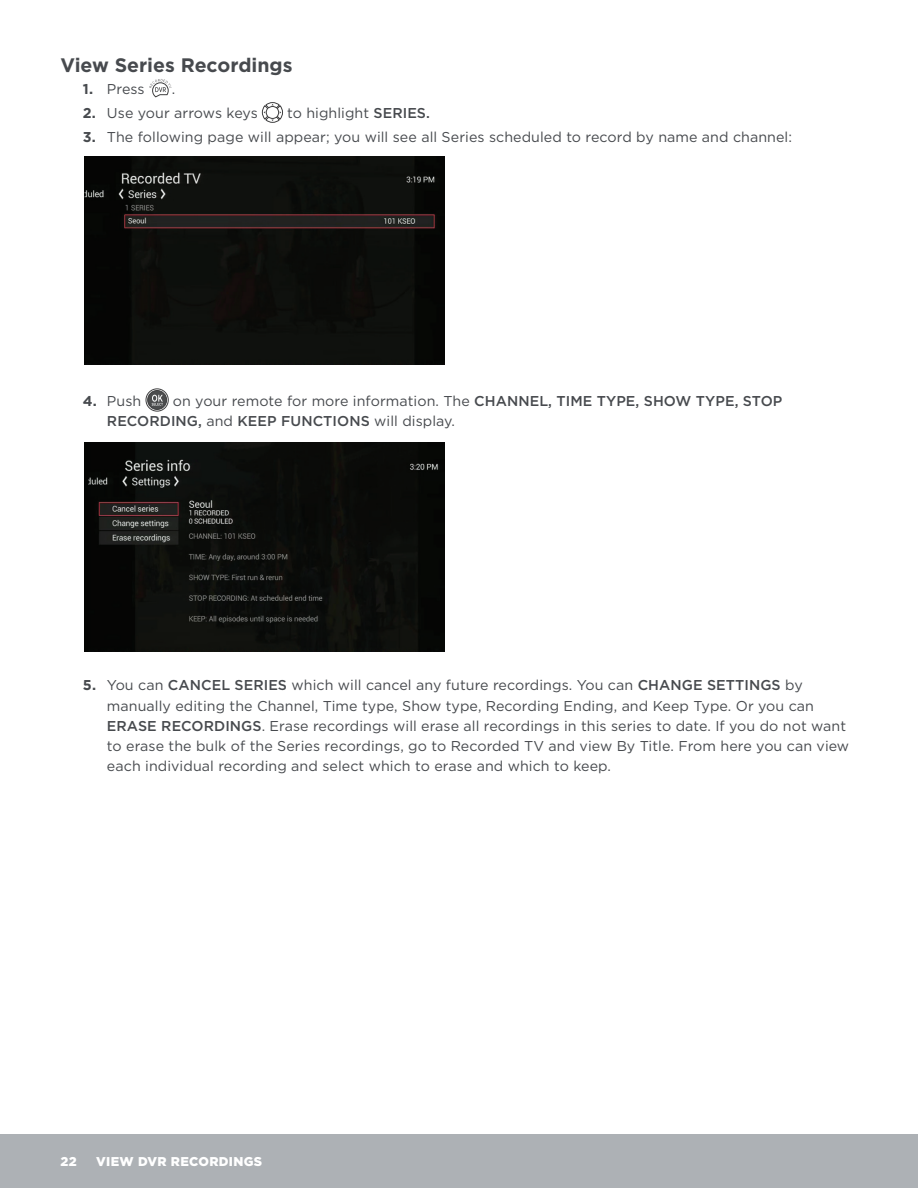
<style>
.page{position:relative;width:918px;height:1188px;background:#fff}
.page>*{position:absolute;margin:0;border:0;box-sizing:border-box;transform-origin:0 0}
.t1{font:700 19.5px "Gotham";color:#474a4e}
.t2{font:14.25px/20.2px "Gotham";letter-spacing:.005em;color:#474a4e}
.t3{font:500 14.25px/20.2px "Gotham";letter-spacing:.005em;color:#474a4e}
.t4{font:900 12.75px "Gotham";letter-spacing:.025em;color:#fff}
.s1{font-weight:700}
.s2{font-weight:500}
.s3{font-weight:400}
</style>
<div class="page">
<div style="left:0;top:1135px;width:918px;height:53px;background:#adb1b5"></div>
<svg style="left:149px;top:79px;width:23px;height:18px"></svg>
<svg style="left:262px;top:102px;width:21px;height:21px"></svg>
<svg style="left:146px;top:389px;width:22px;height:22px"></svg>
<div style="left:146px;top:389px;width:22px;height:22px;border:1px solid #3e3e3f;border-radius:50%"></div>
<div style="left:148px;top:391px;width:19px;height:18px;background:#4b4c4d;border-radius:50%"></div>
<div style="left:148px;top:390px;width:19px;height:20px;border:1px solid #3e3e3f;border-radius:50%"></div>
<svg style="left:152px;top:395px;width:11px;height:11px"></svg>
<img style="left:85px;top:156px;width:360px;height:208px">
<img style="left:85px;top:442px;width:360px;height:209px">
<h1 class="t1" style="left:60px;top:53px;width:234px">View Series Recordings</h1>
<p class="t2" style="left:83px;top:79px;width:63px"><span class="s1">1.</span> Press</p>
<p class="t2" style="left:172px;top:79px;width:5px">.</p>
<p class="t2" style="left:83px;top:103px;width:176px"><span class="s1">2.</span> Use your arrows keys</p>
<p class="t2" style="left:287px;top:103px;width:144px">to highlight <span class="s2">SERIES.</span></p>
<p class="t2" style="left:83px;top:127px;width:711px"><span class="s1">3.</span> The following page will appear; you will see all Series scheduled to record by name and channel:</p>
<p class="t3" style="left:107px;top:391px;width:677px;text-indent:66px"><span class="s3">on your remote for more information. The</span> CHANNEL, TIME TYPE, SHOW TYPE, STOP<br>RECORDING, <span class="s3">and</span> KEEP FUNCTIONS <span class="s3">will display.</span></p>
<p class="t2" style="left:83px;top:391px;width:60px"><span class="s1">4.</span> Push</p>
<p class="t2" style="left:107px;top:675px;width:744px;text-indent:-24px"><span class="s1">5.</span> You can <span class="s2">CANCEL SERIES</span> which will cancel any future recordings. You can <span class="s2">CHANGE SETTINGS</span> by manually editing the Channel, Time type, Show type, Recording Ending, and Keep Type. Or you can <span class="s2">ERASE RECORDINGS</span>. Erase recordings will erase all recordings in this series to date. If you do not want to erase the bulk of the Series recordings, go to Recorded TV and view By Title. From here you can view each individual recording and select which to erase and which to keep.</p>
<p class="t4" style="left:60px;top:1154px;width:18px">22</p>
<p class="t4" style="left:96px;top:1154px;width:167px">VIEW DVR RECORDINGS</p>
</div>
